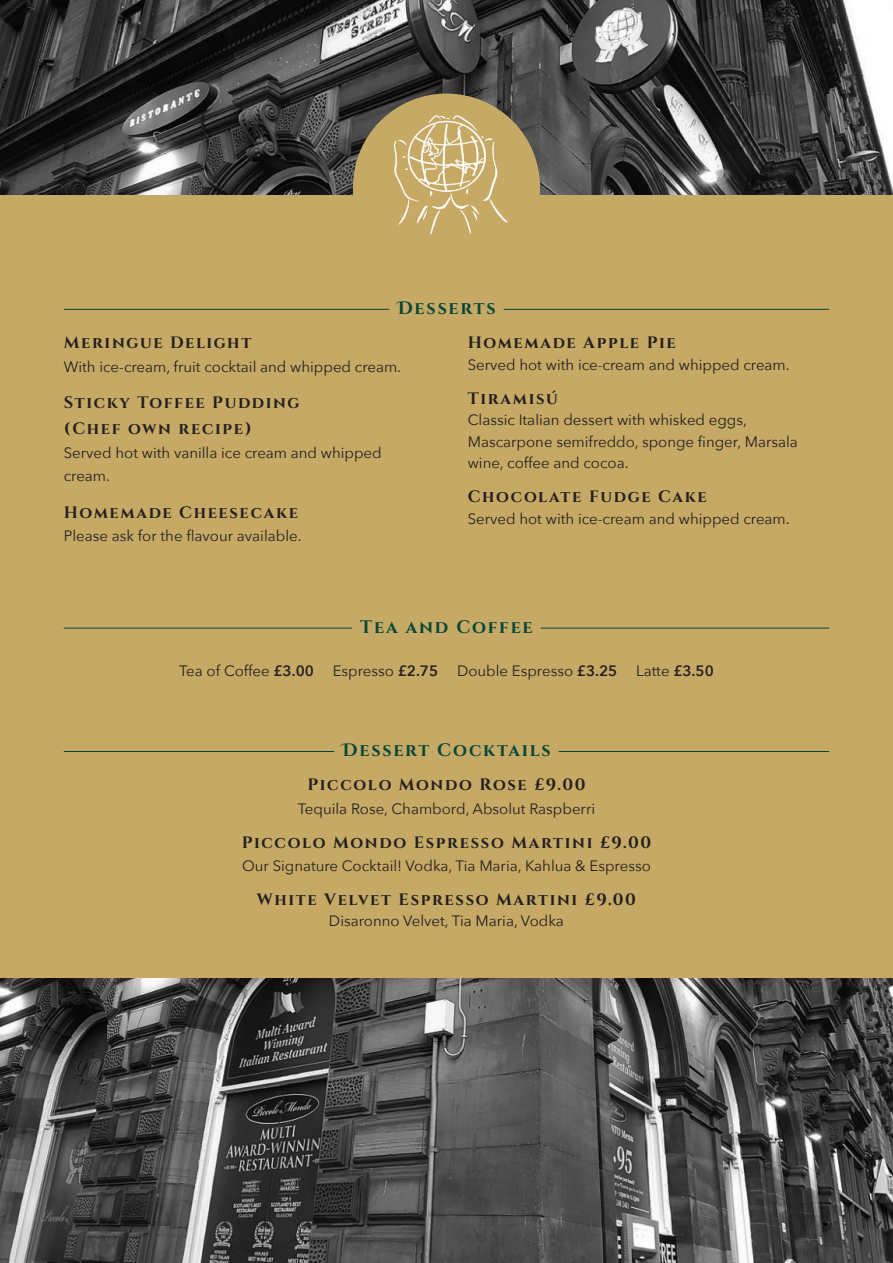
<style>
.page{position:relative;width:893px;height:1263px;background:#fff}
.page>*{position:absolute;margin:0;border:0;box-sizing:border-box;transform-origin:0 0}
.t1{font:700 18px "Cinzel";letter-spacing:.1em;color:#064638}
.t2{font:700 16.5px/25.7px "Cinzel";letter-spacing:.1em;color:#231f20}
.t3{font:15px/21.5px "Avenir Next";color:#231f20}
.s1{font-family:"Cinzel Decorative"}
.s2{font-weight:600}
</style>
<div class="page">
<img style="left:0;top:0;width:893px;height:196px">
<div style="left:0;top:196px;width:893px;height:783px;background:#c5a964"></div>
<div style="left:353px;top:94px;width:187px;height:187px;background:#c5a964;border-radius:50%"></div>
<svg style="left:394px;top:115px;width:114px;height:119px"></svg>
<img style="left:0;top:979px;width:893px;height:284px">
<hr style="left:64px;top:309px;width:325px;height:1px;background:#064638">
<hr style="left:504px;top:309px;width:325px;height:1px;background:#064638">
<hr style="left:64px;top:628px;width:288px;height:1px;background:#064638">
<hr style="left:541px;top:628px;width:288px;height:1px;background:#064638">
<hr style="left:64px;top:751px;width:270px;height:1px;background:#064638">
<hr style="left:559px;top:751px;width:270px;height:1px;background:#064638">
<p class="t1" style="left:397px;top:297px;width:100px"><span class="s1">D</span>esserts</p>
<p class="t2" style="left:64px;top:330px;width:189px">Meringue Delight</p>
<p class="t3" style="left:64px;top:355px;width:339px">With ice-cream, fruit cocktail and whipped cream.</p>
<p class="t2" style="left:64px;top:390px;width:237px">Sticky Toffee Pudding (Chef own recipe)</p>
<p class="t3" style="left:64px;top:440px;width:319px;line-height:23.9px">Served hot with vanilla ice cream and whipped cream.</p>
<p class="t2" style="left:64px;top:500px;width:236px">Homemade Cheesecake</p>
<p class="t3" style="left:64px;top:525px;width:239px">Please ask for the flavour available.</p>
<p class="t2" style="left:468px;top:330px;width:209px">Homemade Apple Pie</p>
<p class="t3" style="left:468px;top:353px;width:323px">Served hot with ice-cream and whipped cream.</p>
<p class="t2" style="left:468px;top:386px;width:92px">Tiramisú</p>
<p class="t3" style="left:468px;top:408px;width:332px">Classic Italian dessert with whisked eggs,<br>Mascarpone semifreddo, sponge finger, Marsala wine, coffee and cocoa.</p>
<p class="t2" style="left:468px;top:484px;width:241px">Chocolate Fudge Cake</p>
<p class="t3" style="left:468px;top:507px;width:323px">Served hot with ice-cream and whipped cream.</p>
<p class="t1" style="left:360px;top:616px;width:174px">Tea and Coffee</p>
<p class="t3" style="left:179px;top:659px;width:536px">Tea of Coffee <span class="s2">£3.00</span> Espresso <span class="s2">£2.75</span> Double Espresso <span class="s2">£3.25</span> Latte <span class="s2">£3.50</span></p>
<p class="t1" style="left:342px;top:739px;width:210px"><span class="s1">D</span>essert Cocktails</p>
<p class="t2" style="left:307px;top:773px;width:280px">Piccolo Mondo Rose £9.00</p>
<p class="t3" style="left:298px;top:797px;width:299px">Tequila Rose, Chambord, Absolut Raspberri</p>
<p class="t2" style="left:242px;top:830px;width:411px">Piccolo Mondo Espresso Martini £9.00</p>
<p class="t3" style="left:242px;top:854px;width:410px">Our Signature Cocktail! Vodka, Tia Maria, Kahlua &amp; Espresso</p>
<p class="t2" style="left:257px;top:887px;width:381px">White Velvet Espresso Martini £9.00</p>
<p class="t3" style="left:329px;top:910px;width:236px">Disaronno Velvet, Tia Maria, Vodka</p>
</div>
